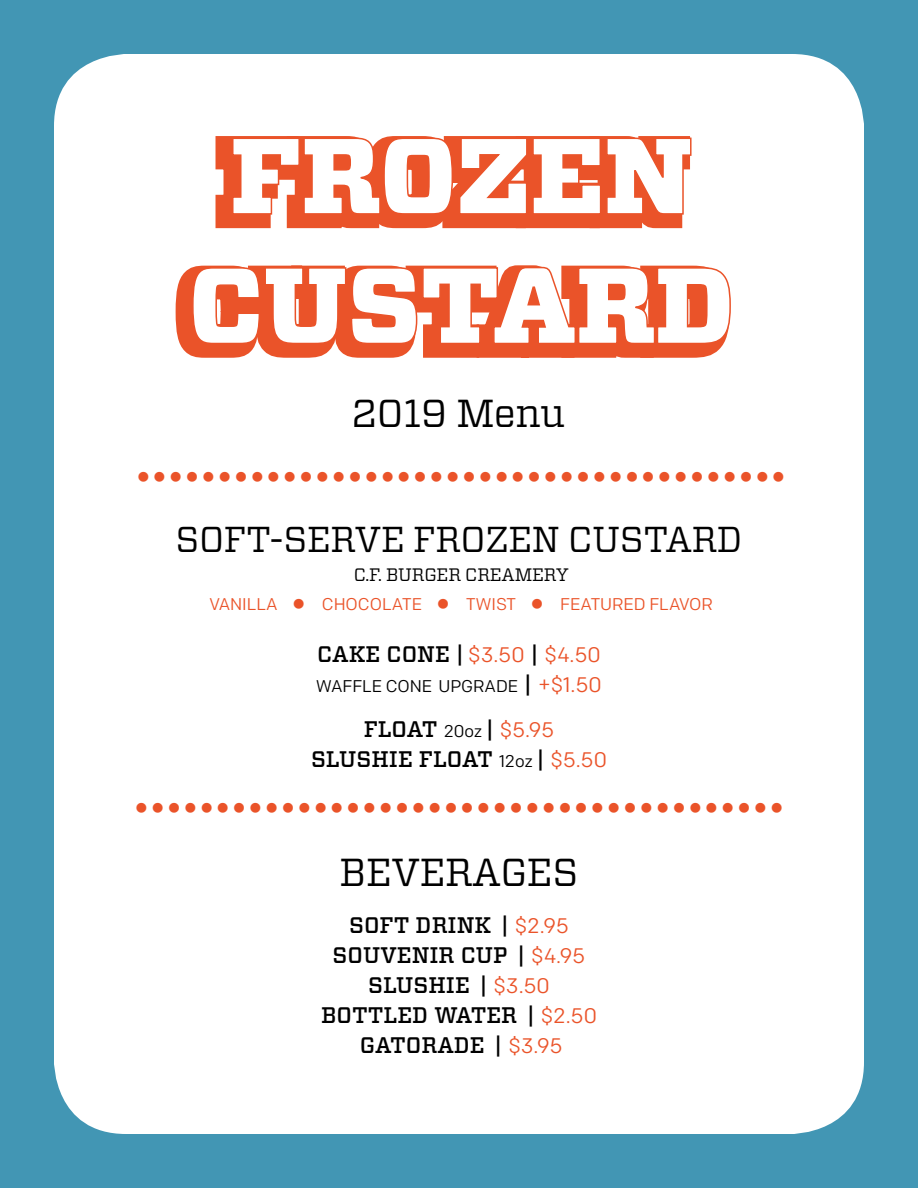
<style>
.page{position:relative;width:918px;height:1188px;background:#4296b4}
.page>*{position:absolute;margin:0;border:0;box-sizing:border-box;transform-origin:0 0}
.t1{font:900 108px/129.6px "Vitesse";letter-spacing:-.01em;color:#fff;text-align:center}
.t2{font:39px "Vitesse";letter-spacing:-.01em;color:#000}
.t3{font:36px "Vitesse";letter-spacing:-.01em;color:#000}
.t4{font:500 22.5px/30px "Vitesse";color:#000;text-align:center}
.t5{font:18px "Vitesse";letter-spacing:-.01em;color:#000}
.t6{font:16.95px "Wingdings";color:#ea5329}
.t7{font:16.95px "Colfax";letter-spacing:-.005em;color:#ea5329}
.t8{font:16.95px "Colfax";letter-spacing:-.005em;color:#000}
.s1{font-family:"Colfax";font-weight:400;font-size:21px;color:#ea5329}
.s2{font-family:"Vitesse";font-weight:500;font-size:22.5px}
.s3{font-size:21px;color:#ea5329}
.s4{font-family:"Colfax";font-weight:400;font-size:16.95px}
</style>
<div class="page">
<div style="left:54px;top:54px;width:810px;height:1080px;background:#fff;border-radius:72px"></div>
<svg style="left:215px;top:136px;width:477px;height:93px;background:#ec6843"></svg>
<svg style="left:175px;top:265px;width:556px;height:93px;background:#ec6a45"></svg>
<h1 class="t1" style="left:189px;top:113px;width:547px">FROZEN<br>CUSTARD</h1>
<h2 class="t2" style="left:352px;top:386px;width:215px">2019 Menu</h2>
<p class="t6" style="left:137px;top:468px;width:649px">●●●●●●●●●●●●●●●●●●●●●●●●●●●●●●●●●●●●●●●●</p>
<h3 class="t3" style="left:175px;top:515px;width:569px">SOFT-SERVE FROZEN CUSTARD</h3>
<p class="t5" style="left:354px;top:563px;width:216px">C.F. BURGER CREAMERY</p>
<p class="t7" style="left:210px;top:594px;width:505px">VANILLA ● CHOCOLATE ● TWIST ● FEATURED FLAVOR</p>
<p class="t4" style="left:317px;top:639px;width:285px">CAKE CONE | <span class="s1">$3.50</span> | <span class="s1">$4.50</span></p>
<p class="t8" style="left:316px;top:676px;width:287px">WAFFLE CONE UPGRADE <span class="s2">|</span> <span class="s3">+$1.50</span></p>
<p class="t4" style="left:311px;top:714px;width:297px">FLOAT <span class="s4">20oz</span> | <span class="s1">$5.95<br></span>SLUSHIE FLOAT <span class="s4">12oz</span> | <span class="s1">$5.50</span></p>
<p class="t6" style="left:135px;top:799px;width:649px">●●●●●●●●●●●●●●●●●●●●●●●●●●●●●●●●●●●●●●●●</p>
<h2 class="t2" style="left:340px;top:846px;width:240px">BEVERAGES</h2>
<p class="t4" style="left:321px;top:910px;width:277px">SOFT DRINK | <span class="s1">$2.95<br></span>SOUVENIR CUP | <span class="s1">$4.95<br></span>SLUSHIE | <span class="s1">$3.50<br></span>BOTTLED WATER | <span class="s1">$2.50<br></span>GATORADE | <span class="s1">$3.95</span></p>
</div>
